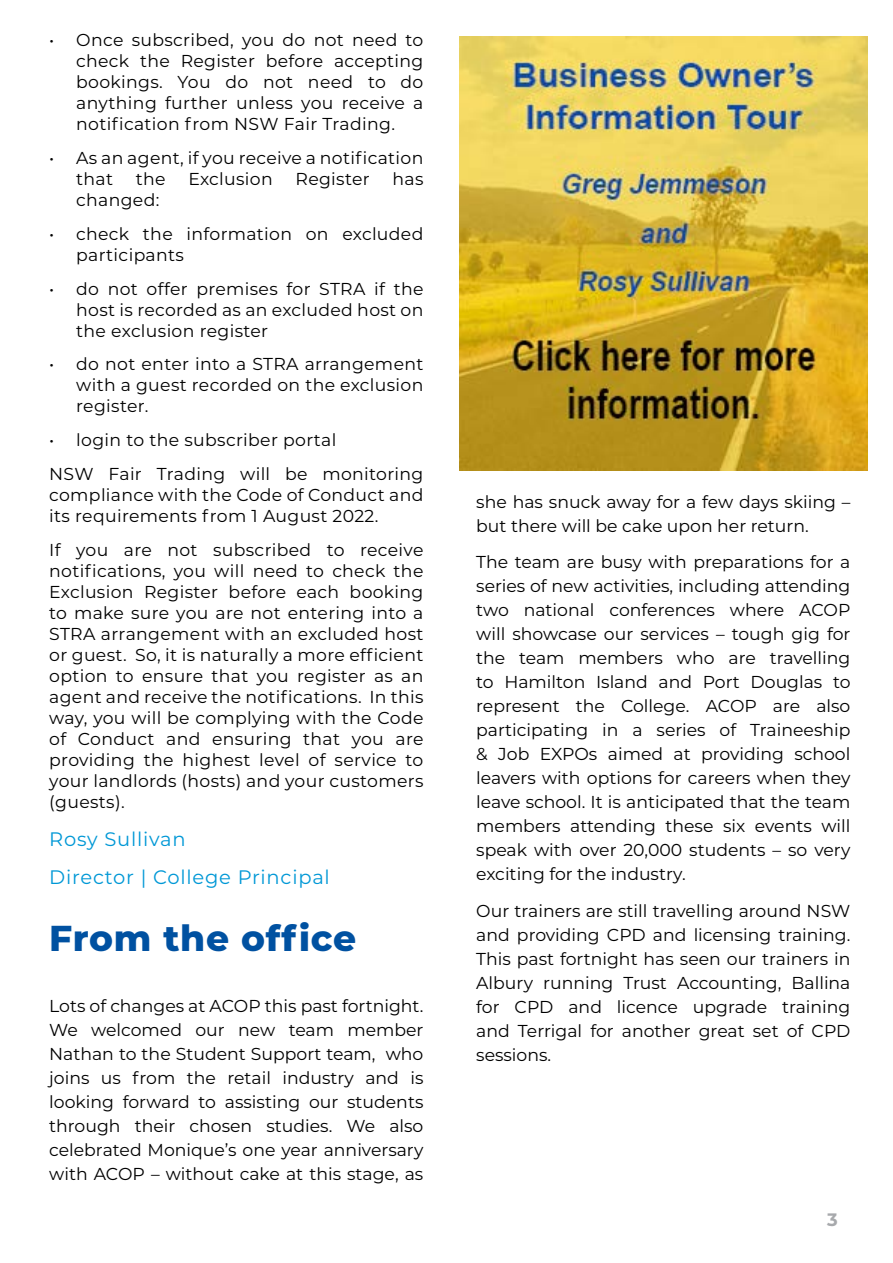
<style>
.page{position:relative;width:893px;height:1263px;background:#fff}
.page>*{position:absolute;margin:0;border:0;box-sizing:border-box;transform-origin:0 0}
.t1{font:800 36px "Montserrat";letter-spacing:.02em;color:#0051a1}
.t2{font:19.5px/38.2px "Montserrat";letter-spacing:.04em;color:#0098d6}
.t3{font:700 18px "Montserrat";color:#a7a9ac}
.t4{font:17.25px/24px "Montserrat";letter-spacing:.02em;color:#000;text-align:justify}
.t5{font:17.25px/24px "Montserrat";color:#000}
</style>
<div class="page">
<img style="left:459px;top:36px;width:408px;height:435px">
<p class="t4" style="left:76px;top:29px;width:349px;line-height:21px;text-indent:-27px">• Once subscribed, you do not need to check the Register before accepting bookings. You do not need to do anything further unless you receive a notification from NSW Fair Trading.</p>
<p class="t4" style="left:76px;top:147px;width:349px;line-height:21px;text-indent:-27px">• As an agent, if you receive a notification that</p>
<p class="t4" style="left:136px;top:166px;width:31px">the</p>
<p class="t4" style="left:188px;top:166px;width:86px">Exclusion</p>
<p class="t4" style="left:295px;top:166px;width:76px">Register</p>
<p class="t4" style="left:392px;top:166px;width:32px">has</p>
<p class="t4" style="left:76px;top:187px;width:85px">changed:</p>
<p class="t4" style="left:76px;top:223px;width:349px;line-height:21px;text-indent:-27px">• check the information on excluded participants</p>
<p class="t4" style="left:76px;top:277px;width:349px;line-height:21px;text-indent:-27px">• do not offer premises for STRA if the host is recorded as an excluded host on the exclusion register</p>
<p class="t4" style="left:76px;top:353px;width:349px;line-height:21px;text-indent:-27px">• do not enter into a STRA arrangement with a guest recorded on the exclusion register.</p>
<p class="t4" style="left:49px;top:423px;width:376px;line-height:33.8px">• login to the subscriber portal<br>NSW Fair Trading will be monitoring</p>
<p class="t4" style="left:49px;top:484px;width:376px;line-height:21px">compliance with the Code of Conduct and its requirements from 1 August 2022.</p>
<p class="t4" style="left:49px;top:538px;width:376px;line-height:21px">If you are not subscribed to receive notifications, you will need to check the Exclusion Register before each booking to make sure you are not entering into a STRA arrangement with an excluded host or guest. So, it is naturally a more efficient option to ensure that you register as an agent and receive the notifications. In this way, you will be complying with the Code of Conduct and ensuring that you are providing the highest level of service to your landlords (hosts) and your customers (guests).</p>
<p class="t2" style="left:49px;top:819px;width:282px">Rosy Sullivan<br>Director | College Principal</p>
<h1 class="t1" style="left:49px;top:912px;width:308px">From the office</h1>
<p class="t4" style="left:49px;top:993px;width:376px">Lots of changes at ACOP this past fortnight.<br>We welcomed our new team member Nathan to the Student Support team, who joins us from the retail industry and is looking forward to assisting our students through their chosen studies. We also celebrated Monique’s one year anniversary with ACOP – without cake at this stage, as</p>
<p class="t5" style="left:476px;top:489px;width:376px">she has snuck away for a few days skiing – but there will be cake upon her return.</p>
<p class="t4" style="left:476px;top:550px;width:376px">The team are busy with preparations for a series of new activities, including attending two national conferences where ACOP will showcase our services – tough gig for the team members who are travelling to Hamilton Island and Port Douglas to represent the College. ACOP are also participating in a series of Traineeship &amp; Job EXPOs aimed at providing school leavers with options for careers when they leave school. It is anticipated that the team members attending these six events will speak with over 20,000 students – so very exciting for the industry.</p>
<p class="t4" style="left:476px;top:898px;width:376px">Our trainers are still travelling around NSW and providing CPD and licensing training.<br>This past fortnight has seen our trainers in Albury running Trust Accounting, Ballina for CPD and licence upgrade training and Terrigal for another great set of CPD sessions.</p>
<p class="t3" style="left:827px;top:1207px;width:12px">3</p>
</div>
